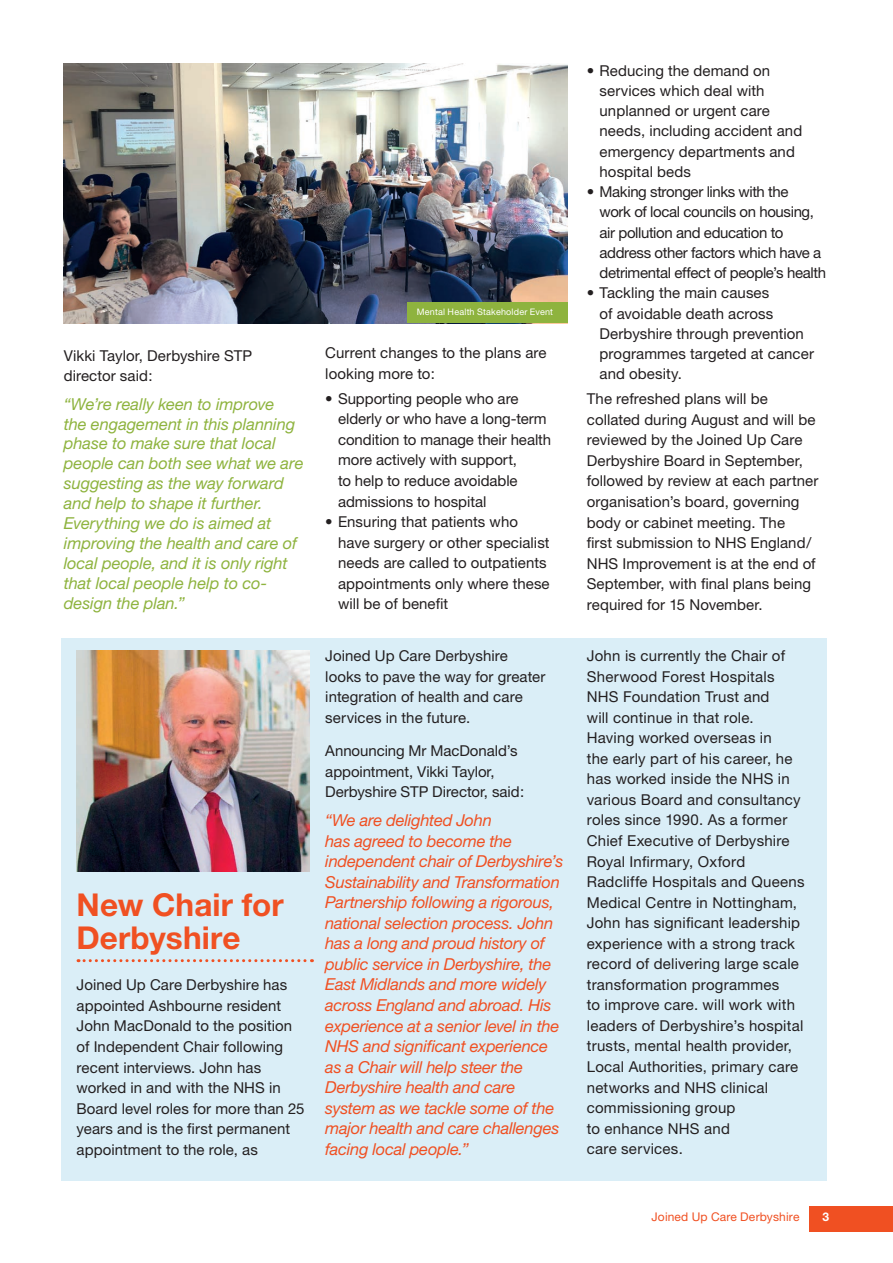
<style>
.page{position:relative;width:893px;height:1263px;background:#fff}
.page>*{position:absolute;margin:0;border:0;box-sizing:border-box;transform-origin:0 0}
.t1{font:700 31.5px/33px "Helvetica Neue";letter-spacing:.005em;color:#f05022}
.t2{font:italic 16.5px/20.5px "Helvetica Neue";letter-spacing:-.015em;color:#f05022}
.t3{font:italic 16.5px/20px "Helvetica Neue";letter-spacing:-.005em;color:#8eb33e}
.t4{font:15px/20.5px "Helvetica Neue";letter-spacing:.005em;color:#231f20}
.t5{font:15px/20.2px "Helvetica Neue";letter-spacing:-.025em;color:#231f20}
.t6{font:12px "Helvetica Neue";letter-spacing:.01em;color:#f05022}
.t7{font:700 12px "Helvetica Neue";color:#fff}
.t8{font:9px "Helvetica Neue";letter-spacing:.025em;color:#fff}
</style>
<div class="page">
<div style="left:809px;top:1205px;width:84px;height:26px;background:#f05022"></div>
<div style="left:62px;top:638px;width:765px;height:543px;background:#daeef7"></div>
<svg style="left:78px;top:959px;width:234px;height:3px"></svg>
<img style="left:64px;top:64px;width:504px;height:259px">
<img style="left:77px;top:651px;width:232px;height:221px">
<div style="left:407px;top:303px;width:161px;height:20px;background:#8eb33e"></div>
<p class="t4" style="left:64px;top:345px;width:190px">Vikki Taylor, Derbyshire STP director said:</p>
<p class="t3" style="left:64px;top:393px;width:241px">“We’re really keen to improve<br>the engagement in this planning phase to make sure that local people can both see what we are suggesting as the way forward and help to shape it further.<br>Everything we do is aimed at improving the health and care of local people, and it is only right that local people help to co&shy;design the plan.”</p>
<h1 class="t1" style="left:77px;top:887px;width:209px">New Chair for<br>Derbyshire</h1>
<p class="t4" style="left:77px;top:974px;width:229px">Joined Up Care Derbyshire has appointed Ashbourne resident<br>John MacDonald to the position of Independent Chair following recent interviews. John has worked in and with the NHS in<br>Board level roles for more than 25 years and is the first permanent appointment to the role, as</p>
<p class="t8" style="left:417px;top:307px;width:138px">Mental Health Stakeholder Event</p>
<p class="t4" style="left:325px;top:343px;width:223px">Current changes to the plans are looking more to:</p>
<p class="t4" style="left:338px;top:388px;width:215px;text-indent:-13px">• Supporting people who are elderly or who have a long-term condition to manage their health more actively with support,<br>to help to reduce avoidable admissions to hospital</p>
<p class="t4" style="left:338px;top:511px;width:213px;text-indent:-13px">• Ensuring that patients who have surgery or other specialist needs are called to outpatients appointments only where these will be of benefit</p>
<p class="t4" style="left:325px;top:645px;width:222px">Joined Up Care Derbyshire looks to pave the way for greater integration of health and care services in the future.</p>
<p class="t4" style="left:325px;top:740px;width:200px">Announcing Mr MacDonald’s appointment, Vikki Taylor,<br>Derbyshire STP Director, said:</p>
<p class="t2" style="left:325px;top:810px;width:239px">“We are delighted John<br>has agreed to become the independent chair of Derbyshire’s<br>Sustainability and Transformation<br>Partnership following a rigorous, national selection process. John has a long and proud history of public service in Derbyshire, the<br>East Midlands and more widely across England and abroad. His experience at a senior level in the<br>NHS and significant experience as a Chair will help steer the<br>Derbyshire health and care system as we tackle some of the major health and care challenges facing local people.”</p>
<p class="t4" style="left:600px;top:60px;width:204px;text-indent:-13px">• Reducing the demand on services which deal with unplanned or urgent care needs, including accident and emergency departments and hospital beds</p>
<p class="t5" style="left:600px;top:181px;width:228px;text-indent:-13px">• Making stronger links with the<br>work of local councils on housing, air pollution and education to address other factors which have a detrimental effect of people’s health</p>
<p class="t4" style="left:600px;top:283px;width:216px;text-indent:-13px">• Tackling the main causes<br>of avoidable death across<br>Derbyshire through prevention programmes targeted at cancer and obesity.</p>
<p class="t4" style="left:587px;top:388px;width:233px">The refreshed plans will be collated during August and will be reviewed by the Joined Up Care<br>Derbyshire Board in September, followed by review at each partner organisation’s board, governing body or cabinet meeting. The<br>first submission to NHS England/<br>NHS Improvement is at the end of<br>September, with final plans being required for 15 November.</p>
<p class="t4" style="left:587px;top:645px;width:219px">John is currently the Chair of<br>Sherwood Forest Hospitals<br>NHS Foundation Trust and<br>will continue in that role.<br>Having worked overseas in<br>the early part of his career, he has worked inside the NHS in various Board and consultancy roles since 1990. As a former<br>Chief Executive of Derbyshire<br>Royal Infirmary, Oxford<br>Radcliffe Hospitals and Queens<br>Medical Centre in Nottingham,<br>John has significant leadership experience with a strong track record of delivering large scale transformation programmes<br>to improve care. will work with leaders of Derbyshire’s hospital trusts, mental health provider,<br>Local Authorities, primary care networks and NHS clinical commissioning group<br>to enhance NHS and<br>care services.</p>
<p class="t6" style="left:652px;top:1210px;width:149px">Joined Up Care Derbyshire</p>
<p class="t7" style="left:822px;top:1209px;width:8px">3</p>
</div>
